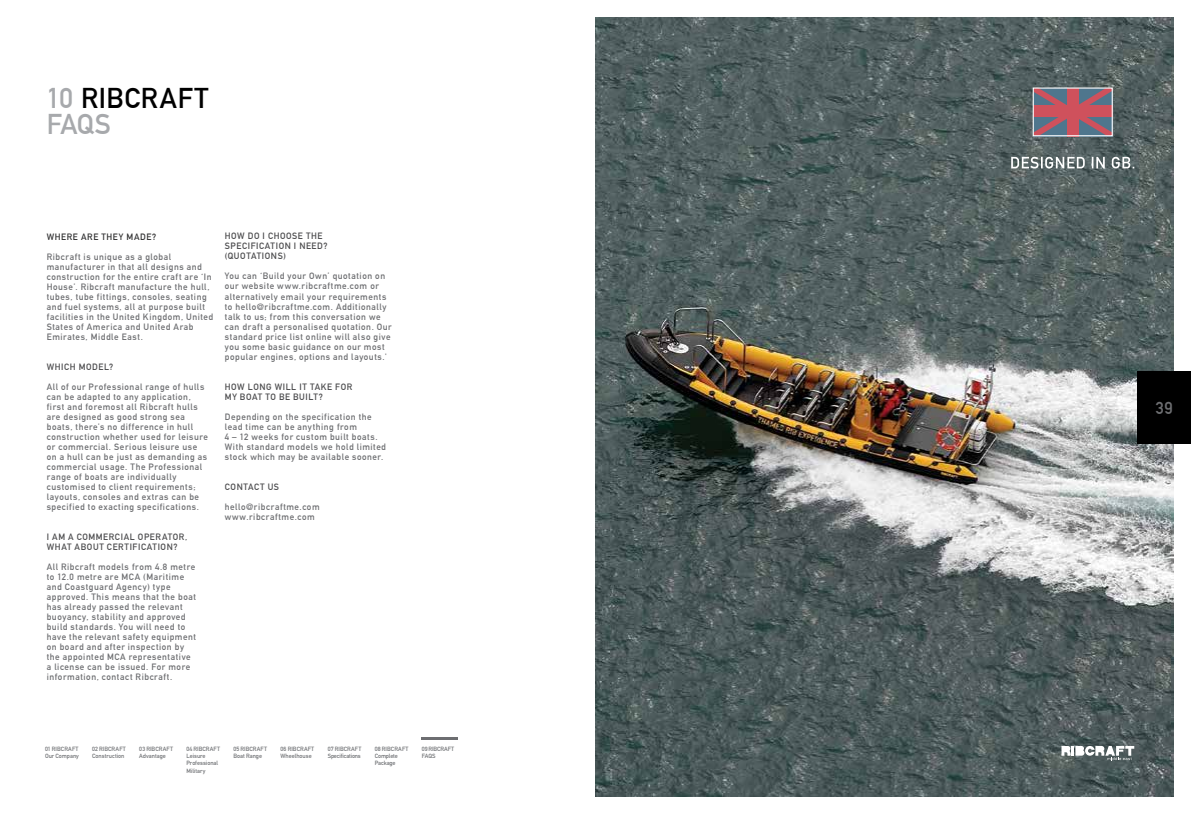
<style>
.page{position:relative;width:1191px;height:814px;background:#fff}
.page>*{position:absolute;margin:0;border:0;box-sizing:border-box;transform-origin:0 0}
.t1{font:700 28px/26px "DIN Alternate";letter-spacing:.025em;color:#000}
.t2{font:700 17px "DIN Alternate";color:#6d6e71}
.t3{font:700 9px/10px "DIN Alternate";letter-spacing:.06em;color:#6d6e71}
.t4{font:700 9px/10px "DIN Alternate";letter-spacing:.065em;color:#4d4d4f}
.t5{font:700 9px "DIN Alternate";letter-spacing:.07em;color:#333334}
.t6{font:700 6px/7.2px "DIN Alternate";letter-spacing:.005em;color:#717376}
.t7{font:700 6px/7.2px "DIN Alternate";letter-spacing:-.015em;color:#717376}
.s1{color:#a7a9ac}
</style>
<div class="page">
<img style="left:595px;top:17px;width:578px;height:779px">
<svg style="left:1061px;top:746px;width:73px;height:14px"></svg>
<div style="left:1137px;top:370px;width:54px;height:73px;background:#000"></div>
<hr style="left:421px;top:737px;width:36px;height:2px;background:#6d6e71">
<svg style="left:1011px;top:157px;width:123px;height:11px"></svg>
<svg style="left:1034px;top:89px;width:76px;height:45px;background:#7c687b"></svg>
<div style="left:1067px;top:88px;width:11px;height:48px;background:#cf515c"></div>
<div style="left:1033px;top:106px;width:79px;height:11px;background:#cf515c"></div>
<div style="left:1032px;top:87px;width:80px;height:49px;border:1px solid #fff"></div>
<h1 class="t1" style="left:47px;top:84px;width:163px"><span class="s1">10</span> RIBCRAFT<br><span class="s1">FAQS</span></h1>
<p class="t5" style="left:47px;top:229px;width:111px">WHERE ARE THEY MADE?</p>
<p class="t3" style="left:47px;top:251px;width:168px">Ribcraft is unique as a global manufacturer in that all designs and construction for the entire craft are ‘In House’. Ribcraft manufacture the hull, tubes, tube fittings, consoles, seating and fuel systems, all at purpose built facilities in the United Kingdom, United States of America and United Arab Emirates, Middle East.</p>
<p class="t4" style="left:47px;top:361px;width:68px">WHICH MODEL?</p>
<p class="t3" style="left:47px;top:381px;width:163px">All of our Professional range of hulls can be adapted to any application, first and foremost all Ribcraft hulls are designed as good strong sea boats, there’s no difference in hull construction whether used for leisure or commercial. Serious leisure use on a hull can be just as demanding as commercial usage. The Professional range of boats are individually customised to client requirements; layouts, consoles and extras can be specified to exacting specifications.</p>
<p class="t4" style="left:47px;top:531px;width:142px">I AM A COMMERCIAL OPERATOR,<br>WHAT ABOUT CERTIFICATION?</p>
<p class="t3" style="left:47px;top:561px;width:151px">All Ribcraft models from 4.8 metre to 12.0 metre are MCA (Maritime and Coastguard Agency) type approved. This means that the boat has already passed the relevant buoyancy, stability and approved build standards. You will need to have the relevant safety equipment on board and after inspection by the appointed MCA representative a license can be issued. For more information, contact Ribcraft.</p>
<p class="t4" style="left:225px;top:231px;width:104px">HOW DO I CHOOSE THE<br>SPECIFICATION I NEED? (QUOTATIONS)</p>
<p class="t3" style="left:225px;top:271px;width:168px">You can ‘Build your Own’ quotation on our website www.ribcraftme.com or alternatively email your requirements to hello@ribcraftme.com. Additionally talk to us; from this conversation we can draft a personalised quotation. Our standard price list online will also give you some basic guidance on our most popular engines, options and layouts.'</p>
<p class="t4" style="left:225px;top:381px;width:129px">HOW LONG WILL IT TAKE FOR<br>MY BOAT TO BE BUILT?</p>
<p class="t3" style="left:225px;top:411px;width:163px">Depending on the specification the lead time can be anything from<br>4 – 12 weeks for custom built boats.<br>With standard models we hold limited stock which may be available sooner.</p>
<p class="t4" style="left:225px;top:481px;width:56px">CONTACT US</p>
<p class="t3" style="left:225px;top:501px;width:96px">hello@ribcraftme.com www.ribcraftme.com</p>
<p class="t6" style="left:45px;top:744px;width:35px">01 RIBCRAFT<br>Our Company</p>
<p class="t6" style="left:92px;top:744px;width:35px">02 RIBCRAFT<br>Construction</p>
<p class="t6" style="left:139px;top:744px;width:35px">03 RIBCRAFT<br>Advantage</p>
<p class="t6" style="left:186px;top:744px;width:35px">04 RIBCRAFT<br>Leisure<br>Professional<br>Military</p>
<p class="t6" style="left:233px;top:744px;width:35px">05 RIBCRAFT<br>Boat Range</p>
<p class="t6" style="left:281px;top:744px;width:35px">06 RIBCRAFT<br>Wheelhouse</p>
<p class="t7" style="left:328px;top:744px;width:35px">07 RIBCRAFT<br>Specifications</p>
<p class="t7" style="left:375px;top:744px;width:35px">08 RIBCRAFT<br>Complete<br>Package</p>
<p class="t6" style="left:422px;top:744px;width:34px">09 RIBCRAFT<br>FAQS</p>
<h2 class="t2" style="left:1155px;top:394px;width:18px">39</h2>
</div>
